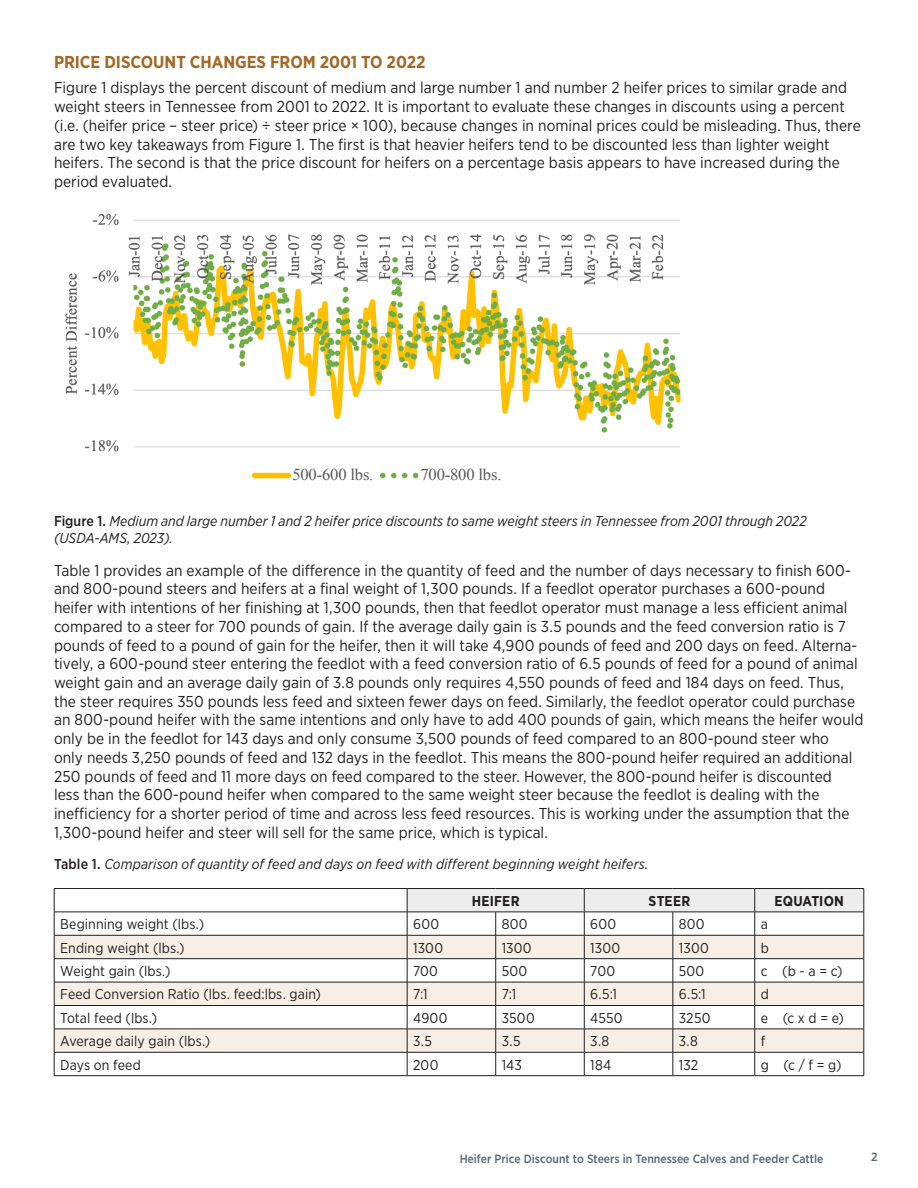
<style>
.page{position:relative;width:918px;height:1188px;background:#fff}
.page>*{position:absolute;margin:0;border:0;box-sizing:border-box;transform-origin:0 0}
.Headers{font:700 17.25px "Gotham Narrow";color:#a36827}
.t1{font:16.65px "Times New Roman";letter-spacing:-.01em;color:#595959}
.Body_Text{font:15.75px/18.8px "Gotham Narrow";letter-spacing:.005em;color:#231f20}
.Table_Text-Regular{font:14.25px "Gotham Narrow";letter-spacing:.005em;color:#231f20}
.Captions_Italics{font:italic 14.25px/17.2px "Gotham Narrow";color:#231f20}
.Table_Header_Style{font:700 14.25px "Gotham Narrow";letter-spacing:.015em;color:#231f20}
.t2{font:12px "Gotham Narrow Medium 2";color:#5a6670}
.t3{font:500 12px "Gotham Narrow";color:#5a6670}
.s1{font-weight:500;font-style:normal}
</style>
<div class="page">
<img style="left:65px;top:213px;width:616px;height:266px">
<div style="left:292px;top:468px;width:73px;height:14px;background:#fff"></div>
<div style="left:419px;top:468px;width:74px;height:14px;background:#fff"></div>
<svg style="left:55px;top:936px;width:352px;height:116px;fill:#f7efe6"></svg>
<hr style="left:54px;top:888px;width:353px;height:1px;background:#1d1e1f">
<hr style="left:54px;top:912px;width:353px;height:1px;background:#1d1e1f">
<hr style="left:54px;top:935px;width:353px;height:1px;background:#1d1e1f">
<hr style="left:54px;top:958px;width:353px;height:1px;background:#1d1e1f">
<hr style="left:54px;top:982px;width:353px;height:1px;background:#1d1e1f">
<hr style="left:54px;top:1005px;width:353px;height:1px;background:#1d1e1f">
<hr style="left:54px;top:1029px;width:353px;height:1px;background:#1d1e1f">
<hr style="left:54px;top:1052px;width:353px;height:1px;background:#1d1e1f">
<svg style="left:54px;top:889px;width:1px;height:186px"></svg>
<hr style="left:54px;top:1075px;width:353px;height:1px;background:#1d1e1f">
<hr style="left:407px;top:1075px;width:89px;height:1px;background:#1d1e1f">
<hr style="left:496px;top:1075px;width:88px;height:1px;background:#1d1e1f">
<hr style="left:584px;top:1075px;width:89px;height:1px;background:#1d1e1f">
<hr style="left:673px;top:1075px;width:82px;height:1px;background:#1d1e1f">
<hr style="left:755px;top:1075px;width:109px;height:1px;background:#1d1e1f">
<svg style="left:407px;top:888px;width:458px;height:187px"></svg>
<hr style="left:584px;top:912px;width:89px;height:1px;background:#1d1e1f">
<hr style="left:673px;top:912px;width:82px;height:1px;background:#1d1e1f">
<h1 class="Headers" style="left:54px;top:51px;width:373px">PRICE DISCOUNT CHANGES FROM 2001 TO 2022</h1>
<p class="Body_Text" style="left:54px;top:78px;width:808px">Figure 1 displays the percent discount of medium and large number 1 and number 2 heifer prices to similar grade and weight steers in Tennessee from 2001 to 2022. It is important to evaluate these changes in discounts using a percent (i.e. (heifer price – steer price) ÷ steer price × 100), because changes in nominal prices could be misleading. Thus, there are two key takeaways from Figure 1. The first is that heavier heifers tend to be discounted less than lighter weight heifers. The second is that the price discount for heifers on a percentage basis appears to have increased during the period evaluated.</p>
<p class="t1" style="left:292px;top:463px;width:83px">500-600 lbs.</p>
<p class="t1" style="left:420px;top:463px;width:83px">700-800 lbs.</p>
<p class="Captions_Italics" style="left:54px;top:512px;width:754px"><span class="s1">Figure 1.</span> Medium and large number 1 and 2 heifer price discounts to same weight steers in Tennessee from 2001 through 2022 (USDA-AMS, 2023).</p>
<p class="Body_Text" style="left:54px;top:560px;width:811px">Table 1 provides an example of the difference in the quantity of feed and the number of days necessary to finish 600- and 800-pound steers and heifers at a final weight of 1,300 pounds. If a feedlot operator purchases a 600-pound heifer with intentions of her finishing at 1,300 pounds, then that feedlot operator must manage a less efficient animal compared to a steer for 700 pounds of gain. If the average daily gain is 3.5 pounds and the feed conversion ratio is 7 pounds of feed to a pound of gain for the heifer, then it will take 4,900 pounds of feed and 200 days on feed. Alterna&shy;tively, a 600-pound steer entering the feedlot with a feed conversion ratio of 6.5 pounds of feed for a pound of animal weight gain and an average daily gain of 3.8 pounds only requires 4,550 pounds of feed and 184 days on feed. Thus, the steer requires 350 pounds less feed and sixteen fewer days on feed. Similarly, the feedlot operator could purchase an 800-pound heifer with the same intentions and only have to add 400 pounds of gain, which means the heifer would only be in the feedlot for 143 days and only consume 3,500 pounds of feed compared to an 800-pound steer who<br>only needs 3,250 pounds of feed and 132 days in the feedlot. This means the 800-pound heifer required an additional 250 pounds of feed and 11 more days on feed compared to the steer. However, the 800-pound heifer is discounted<br>less than the 600-pound heifer when compared to the same weight steer because the feedlot is dealing with the inefficiency for a shorter period of time and across less feed resources. This is working under the assumption that the 1,300-pound heifer and steer will sell for the same price, which is typical.</p>
<p class="Captions_Italics" style="left:54px;top:855px;width:596px"><span class="s1">Table 1.</span> Comparison of quantity of feed and days on feed with different beginning weight heifers.</p>
<p class="Table_Header_Style" style="left:472px;top:892px;width:49px">HEIFER</p>
<p class="Table_Header_Style" style="left:649px;top:892px;width:43px">STEER</p>
<p class="Table_Header_Style" style="left:775px;top:892px;width:71px">EQUATION</p>
<p class="Table_Text-Regular" style="left:60px;top:915px;width:145px">Beginning weight (lbs.)</p>
<p class="Table_Text-Regular" style="left:413px;top:915px;width:28px">600</p>
<p class="Table_Text-Regular" style="left:502px;top:915px;width:27px">800</p>
<p class="Table_Text-Regular" style="left:590px;top:915px;width:28px">600</p>
<p class="Table_Text-Regular" style="left:679px;top:915px;width:27px">800</p>
<p class="Table_Text-Regular" style="left:761px;top:915px;width:9px">a</p>
<p class="Table_Text-Regular" style="left:60px;top:939px;width:126px">Ending weight (lbs.)</p>
<p class="Table_Text-Regular" style="left:413px;top:939px;width:31px">1300</p>
<p class="Table_Text-Regular" style="left:502px;top:939px;width:31px">1300</p>
<p class="Table_Text-Regular" style="left:590px;top:939px;width:31px">1300</p>
<p class="Table_Text-Regular" style="left:679px;top:939px;width:31px">1300</p>
<p class="Table_Text-Regular" style="left:761px;top:939px;width:10px">b</p>
<p class="Table_Text-Regular" style="left:60px;top:962px;width:112px">Weight gain (lbs.)</p>
<p class="Table_Text-Regular" style="left:413px;top:962px;width:26px">700</p>
<p class="Table_Text-Regular" style="left:502px;top:962px;width:27px">500</p>
<p class="Table_Text-Regular" style="left:590px;top:962px;width:26px">700</p>
<p class="Table_Text-Regular" style="left:679px;top:962px;width:27px">500</p>
<p class="Table_Text-Regular" style="left:761px;top:962px;width:83px">c (b - a = c)</p>
<p class="Table_Text-Regular" style="left:60px;top:986px;width:262px">Feed Conversion Ratio (lbs. feed:lbs. gain)</p>
<p class="Table_Text-Regular" style="left:413px;top:986px;width:16px">7:1</p>
<p class="Table_Text-Regular" style="left:502px;top:986px;width:16px">7:1</p>
<p class="Table_Text-Regular" style="left:590px;top:986px;width:28px">6.5:1</p>
<p class="Table_Text-Regular" style="left:679px;top:986px;width:28px">6.5:1</p>
<p class="Table_Text-Regular" style="left:761px;top:986px;width:10px">d</p>
<p class="Table_Text-Regular" style="left:60px;top:1009px;width:98px">Total feed (lbs.)</p>
<p class="Table_Text-Regular" style="left:413px;top:1009px;width:36px">4900</p>
<p class="Table_Text-Regular" style="left:502px;top:1009px;width:35px">3500</p>
<p class="Table_Text-Regular" style="left:590px;top:1009px;width:34px">4550</p>
<p class="Table_Text-Regular" style="left:679px;top:1009px;width:33px">3250</p>
<p class="Table_Text-Regular" style="left:761px;top:1009px;width:85px">e (c x d = e)</p>
<p class="Table_Text-Regular" style="left:60px;top:1032px;width:152px">Average daily gain (lbs.)</p>
<p class="Table_Text-Regular" style="left:413px;top:1032px;width:20px">3.5</p>
<p class="Table_Text-Regular" style="left:502px;top:1032px;width:20px">3.5</p>
<p class="Table_Text-Regular" style="left:590px;top:1032px;width:21px">3.8</p>
<p class="Table_Text-Regular" style="left:679px;top:1032px;width:21px">3.8</p>
<p class="Table_Text-Regular" style="left:761px;top:1032px;width:6px">f</p>
<p class="Table_Text-Regular" style="left:60px;top:1056px;width:82px">Days on feed</p>
<p class="Table_Text-Regular" style="left:413px;top:1056px;width:27px">200</p>
<p class="Table_Text-Regular" style="left:502px;top:1056px;width:22px">143</p>
<p class="Table_Text-Regular" style="left:590px;top:1056px;width:23px">184</p>
<p class="Table_Text-Regular" style="left:679px;top:1056px;width:21px">132</p>
<p class="Table_Text-Regular" style="left:761px;top:1056px;width:82px">g (c / f = g)</p>
<p class="t2" style="left:460px;top:1151px;width:365px">Heifer Price Discount to Steers in Tennessee Calves and Feeder Cattle</p>
<p class="t3" style="left:871px;top:1149px;width:8px">2</p>
</div>
